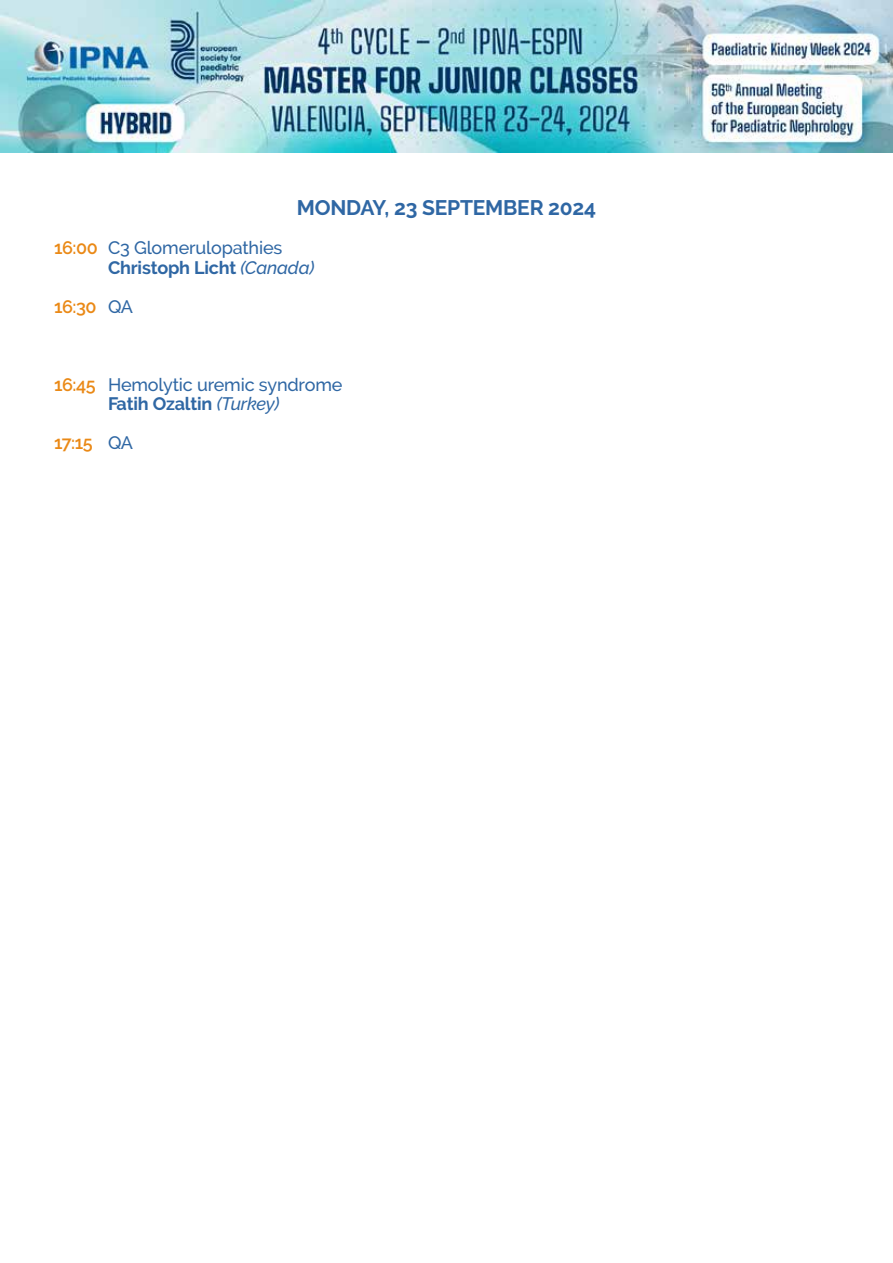
<style>
.page{position:relative;width:893px;height:1263px;background:#fff}
.page>*{position:absolute;margin:0;border:0;box-sizing:border-box;transform-origin:0 0}
.t1{font:700 21px "Raleway";letter-spacing:-.01em;color:#2f67a4}
.t2{font:500 18px/19.5px "Raleway";letter-spacing:-.01em;color:#2f67a4}
.t3{font:600 18px "Raleway";letter-spacing:-.025em;color:#ea8916}
.s1{font-weight:600;color:#ea8916}
.s2{font-weight:700}
.s3{font-style:italic}
.s4{font-weight:500;color:#2f67a4}
</style>
<div class="page">
<img style="left:0;top:0;width:893px;height:152px">
<p class="t1" style="left:297px;top:196px;width:301px">MONDAY, 23 SEPTEMBER 2024</p>
<p class="t2" style="left:108px;top:238px;width:208px;text-indent:-54px"><span class="s1">16:00</span> C3 Glomerulopathies<br><span class="s2">Christoph Licht</span> <span class="s3">(Canada)</span></p>
<p class="t3" style="left:54px;top:296px;width:81px">16:30 <span class="s4">QA</span></p>
<p class="t2" style="left:54px;top:375px;width:290px;text-align:center"><span class="s1">16:45</span> Hemolytic uremic syndrome<br><span class="s2">Fatih Ozaltin</span> <span class="s3">(Turkey)</span></p>
<p class="t3" style="left:54px;top:433px;width:81px">17:15 <span class="s4">QA</span></p>
</div>
